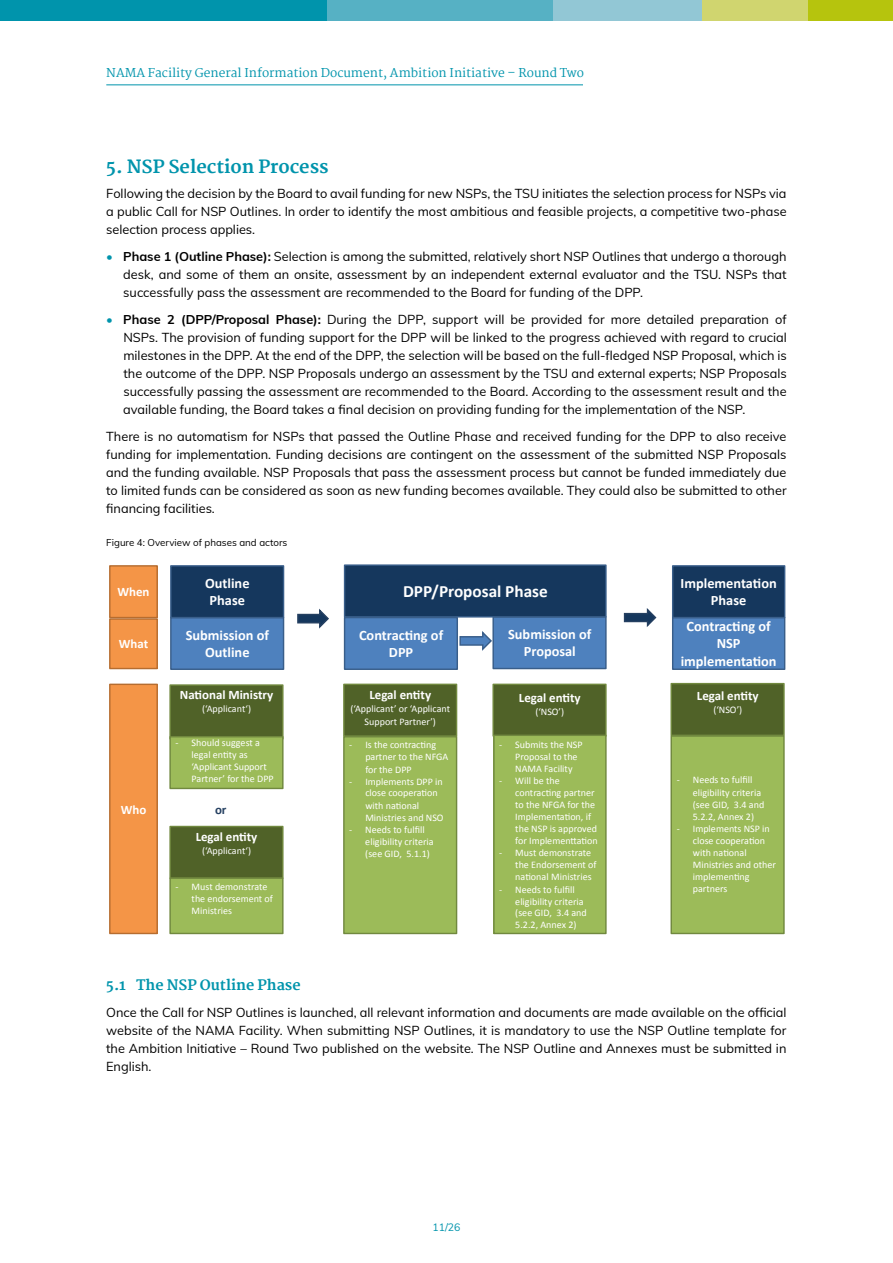
<style>
.page{position:relative;width:893px;height:1263px;background:#fff}
.page>*{position:absolute;margin:0;border:0;box-sizing:border-box;transform-origin:0 0}
.t1{font:800 18px "Martel";color:#0094ac}
.t2{font:700 17.25px "Calibri";color:#fff}
.t3{font:700 14.4px/17.2px "Calibri";color:#fff;text-align:center}
.t4{font:800 14.25px "Martel";color:#0094ac}
.t5{font:700 12.9px "Calibri";color:#fff}
.t6{font:700 12.9px "Calibri";color:#254061}
.t7{font:12.75px/18px "Muli";color:#000;text-align:justify}
.t8{font:12px "Martel";color:#0094ac}
.t9{font:10.5px "Muli";color:#0094ac}
.t10{font:10.05px/12px "Calibri";color:#fff}
.t11{font:9.75px "Muli";color:#000}
.s1{color:#0094ac}
.s2{font-weight:700}
</style>
<div class="page">
<div style="left:790px;top:0;width:103px;height:20px;background:#b6c40d"></div>
<div style="left:702px;top:0;width:106px;height:20px;background:#d0d56f"></div>
<div style="left:553px;top:0;width:149px;height:20px;background:#92c7d5"></div>
<div style="left:327px;top:0;width:226px;height:20px;background:#56b1c4"></div>
<div style="left:0;top:0;width:327px;height:20px;background:#0094ac"></div>
<hr style="left:106px;top:84px;width:477px;height:1px;background:#0094ac">
<div style="left:170px;top:685px;width:113px;height:54px;background:#506228"></div>
<div style="left:169px;top:684px;width:115px;height:56px;border:1px solid #71893f"></div>
<div style="left:345px;top:617px;width:112px;height:52px;background:#4e81be"></div>
<div style="left:344px;top:617px;width:114px;height:53px;border:1px solid #395e8a"></div>
<div style="left:493px;top:617px;width:113px;height:51px;background:#4e81be"></div>
<div style="left:492px;top:616px;width:115px;height:53px;border:1px solid #395e8a"></div>
<div style="left:673px;top:617px;width:112px;height:52px;background:#4e81be"></div>
<div style="left:672px;top:617px;width:113px;height:53px;border:1px solid #395e8a"></div>
<div style="left:171px;top:617px;width:113px;height:52px;background:#4e81be"></div>
<div style="left:170px;top:617px;width:114px;height:53px;border:1px solid #395e8a"></div>
<div style="left:170px;top:737px;width:113px;height:51px;background:#9cbb59"></div>
<div style="left:169px;top:736px;width:115px;height:53px;border:1px solid #71893f"></div>
<div style="left:170px;top:826px;width:113px;height:52px;background:#506228"></div>
<div style="left:169px;top:826px;width:115px;height:53px;border:1px solid #71893f"></div>
<div style="left:170px;top:878px;width:113px;height:55px;background:#9cbb59"></div>
<div style="left:169px;top:877px;width:115px;height:57px;border:1px solid #71893f"></div>
<div style="left:344px;top:684px;width:113px;height:52px;background:#506228"></div>
<div style="left:343px;top:684px;width:114px;height:53px;border:1px solid #71893f"></div>
<div style="left:344px;top:737px;width:113px;height:196px;background:#9cbb59"></div>
<div style="left:343px;top:736px;width:114px;height:198px;border:1px solid #71893f"></div>
<div style="left:493px;top:684px;width:113px;height:52px;background:#506228"></div>
<div style="left:492px;top:684px;width:115px;height:53px;border:1px solid #71893f"></div>
<div style="left:494px;top:735px;width:112px;height:198px;background:#9cbb59"></div>
<div style="left:493px;top:735px;width:114px;height:199px;border:1px solid #71893f"></div>
<svg style="left:297px;top:608px;width:32px;height:21px"></svg>
<svg style="left:459px;top:629px;width:34px;height:24px"></svg>
<div style="left:671px;top:684px;width:113px;height:51px;background:#506228"></div>
<div style="left:670px;top:683px;width:115px;height:53px;border:1px solid #71893f"></div>
<div style="left:671px;top:736px;width:113px;height:197px;background:#9cbb59"></div>
<div style="left:670px;top:735px;width:115px;height:199px;border:1px solid #71893f"></div>
<div style="left:171px;top:566px;width:113px;height:51px;background:#15375d"></div>
<div style="left:170px;top:565px;width:114px;height:53px;border:1px solid #395e8a"></div>
<div style="left:345px;top:565px;width:261px;height:52px;background:#15375d"></div>
<div style="left:344px;top:564px;width:263px;height:53px;border:1px solid #395e8a"></div>
<div style="left:673px;top:566px;width:112px;height:51px;background:#15375d"></div>
<div style="left:672px;top:565px;width:113px;height:53px;border:1px solid #395e8a"></div>
<svg style="left:623px;top:608px;width:34px;height:19px"></svg>
<div style="left:110px;top:566px;width:47px;height:51px;background:#f49547"></div>
<div style="left:109px;top:565px;width:49px;height:53px;border:1px solid #b66d30"></div>
<div style="left:110px;top:619px;width:47px;height:49px;background:#f49547"></div>
<div style="left:109px;top:618px;width:49px;height:51px;border:1px solid #b66d30"></div>
<div style="left:110px;top:684px;width:47px;height:249px;background:#f49547"></div>
<div style="left:109px;top:684px;width:49px;height:250px;border:1px solid #b66d30"></div>
<p class="t8" style="left:106px;top:65px;width:479px">NAMA Facility General Information Document, Ambition Initiative – Round Two</p>
<h1 class="t1" style="left:106px;top:157px;width:224px">5. NSP Selection Process</h1>
<p class="t7" style="left:106px;top:184px;width:682px">Following the decision by the Board to avail funding for new NSPs, the TSU initiates the selection process for NSPs via a public Call for NSP Outlines. In order to identify the most ambitious and feasible projects, a competitive two-phase selection process applies.</p>
<p class="t7" style="left:123px;top:247px;width:665px;text-indent:-17px"><span class="s1">•</span> <span class="s2">Phase 1 (Outline Phase):</span> Selection is among the submitted, relatively short NSP Outlines that undergo a thorough desk, and some of them an onsite, assessment by an independent external evaluator and the TSU. NSPs that successfully pass the assessment are recommended to the Board for funding of the DPP.</p>
<p class="t7" style="left:123px;top:310px;width:665px;text-indent:-17px"><span class="s1">•</span> <span class="s2">Phase 2 (DPP/Proposal Phase):</span> During the DPP, support will be provided for more detailed preparation of NSPs. The provision of funding support for the DPP will be linked to the progress achieved with regard to crucial milestones in the DPP. At the end of the DPP, the selection will be based on the full-fledged NSP Proposal, which is the outcome of the DPP. NSP Proposals undergo an assessment by the TSU and external experts; NSP Proposals successfully passing the assessment are recommended to the Board. According to the assessment result and the available funding, the Board takes a final decision on providing funding for the implementation of the NSP.</p>
<p class="t7" style="left:106px;top:427px;width:682px">There is no automatism for NSPs that passed the Outline Phase and received funding for the DPP to also receive funding for implementation. Funding decisions are contingent on the assessment of the submitted NSP Proposals and the funding available. NSP Proposals that pass the assessment process but cannot be funded immediately due to limited funds can be considered as soon as new funding becomes available. They could also be submitted to other financing facilities.</p>
<p class="t11" style="left:106px;top:535px;width:183px">Figure 4: Overview of phases and actors</p>
<p class="t5" style="left:117px;top:583px;width:34px">When</p>
<p class="t5" style="left:119px;top:636px;width:31px">What</p>
<p class="t5" style="left:121px;top:801px;width:27px">Who</p>
<p class="t3" style="left:205px;top:575px;width:46px">Outline<br>Phase</p>
<h2 class="t2" style="left:403px;top:580px;width:146px">DPP/Proposal Phase</h2>
<p class="t3" style="left:681px;top:575px;width:98px">Implementation<br>Phase</p>
<p class="t3" style="left:186px;top:626px;width:85px">Submission of<br>Outline</p>
<p class="t5" style="left:180px;top:687px;width:95px">National Ministry</p>
<p class="t10" style="left:202px;top:703px;width:51px">(‘Applicant‘)</p>
<p class="t10" style="left:192px;top:737px;width:84px;text-indent:-16px">- Should suggest a legal entity as ‘Applicant Support<br>Partner’ for the DPP</p>
<p class="t6" style="left:215px;top:801px;width:13px">or</p>
<p class="t5" style="left:196px;top:828px;width:63px">Legal entity</p>
<p class="t10" style="left:202px;top:844px;width:51px">(‘Applicant‘)</p>
<p class="t10" style="left:192px;top:880px;width:83px;text-indent:-16px">- Must demonstrate the endorsement of<br>Ministries</p>
<p class="t3" style="left:359px;top:626px;width:86px">Contracting of<br>DPP</p>
<p class="t3" style="left:508px;top:626px;width:85px">Submission of<br>Proposal</p>
<p class="t3" style="left:681px;top:618px;width:97px">Contracting of<br>NSP implementation</p>
<p class="t5" style="left:369px;top:687px;width:63px">Legal entity</p>
<p class="t10" style="left:350px;top:703px;width:101px;text-align:center">(‘Applicant’ or ‘Applicant<br>Support Partner’)</p>
<p class="t10" style="left:365px;top:739px;width:85px;text-indent:-16px">- Is the contracting partner to the NFGA for the DPP</p>
<p class="t10" style="left:365px;top:775px;width:80px;text-indent:-16px">- Implements DPP in close cooperation with national<br>Ministries and NSO</p>
<p class="t10" style="left:365px;top:824px;width:70px;text-indent:-16px">- Needs to fulfill eligibility criteria (see GID, 5.1.1)</p>
<p class="t5" style="left:519px;top:690px;width:63px">Legal entity</p>
<p class="t10" style="left:535px;top:706px;width:30px">(‘NSO’)</p>
<p class="t10" style="left:515px;top:738px;width:69px;text-indent:-16px">- Submits the NSP<br>Proposal to the<br>NAMA Facility</p>
<p class="t10" style="left:515px;top:775px;width:84px;text-indent:-16px">- Will be the contracting partner to the NFGA for the<br>Implementation, if the NSP is approved for Implementtation</p>
<p class="t10" style="left:515px;top:846px;width:83px;text-indent:-16px">- Must demonstrate the Endorsement of national Ministries</p>
<p class="t10" style="left:515px;top:883px;width:73px;text-indent:-16px">- Needs to fulfill eligibility criteria (see GID, 3.4 and<br>5.2.2, Annex 2)</p>
<p class="t5" style="left:697px;top:688px;width:63px">Legal entity</p>
<p class="t10" style="left:713px;top:704px;width:30px">(‘NSO’)</p>
<p class="t10" style="left:693px;top:774px;width:73px;text-indent:-16px">- Needs to fulfill eligibility criteria (see GID, 3.4 and<br>5.2.2, Annex 2)</p>
<p class="t10" style="left:693px;top:822px;width:85px;text-indent:-16px">- Implements NSP in close cooperation with national<br>Ministries and other implementing partners</p>
<p class="t4" style="left:106px;top:977px;width:196px">5.1 The NSP Outline Phase</p>
<p class="t7" style="left:106px;top:1003px;width:682px">Once the Call for NSP Outlines is launched, all relevant information and documents are made available on the official website of the NAMA Facility. When submitting NSP Outlines, it is mandatory to use the NSP Outline template for the Ambition Initiative – Round Two published on the website. The NSP Outline and Annexes must be submitted in English.</p>
<p class="t9" style="left:432px;top:1219px;width:30px">11/26</p>
</div>
